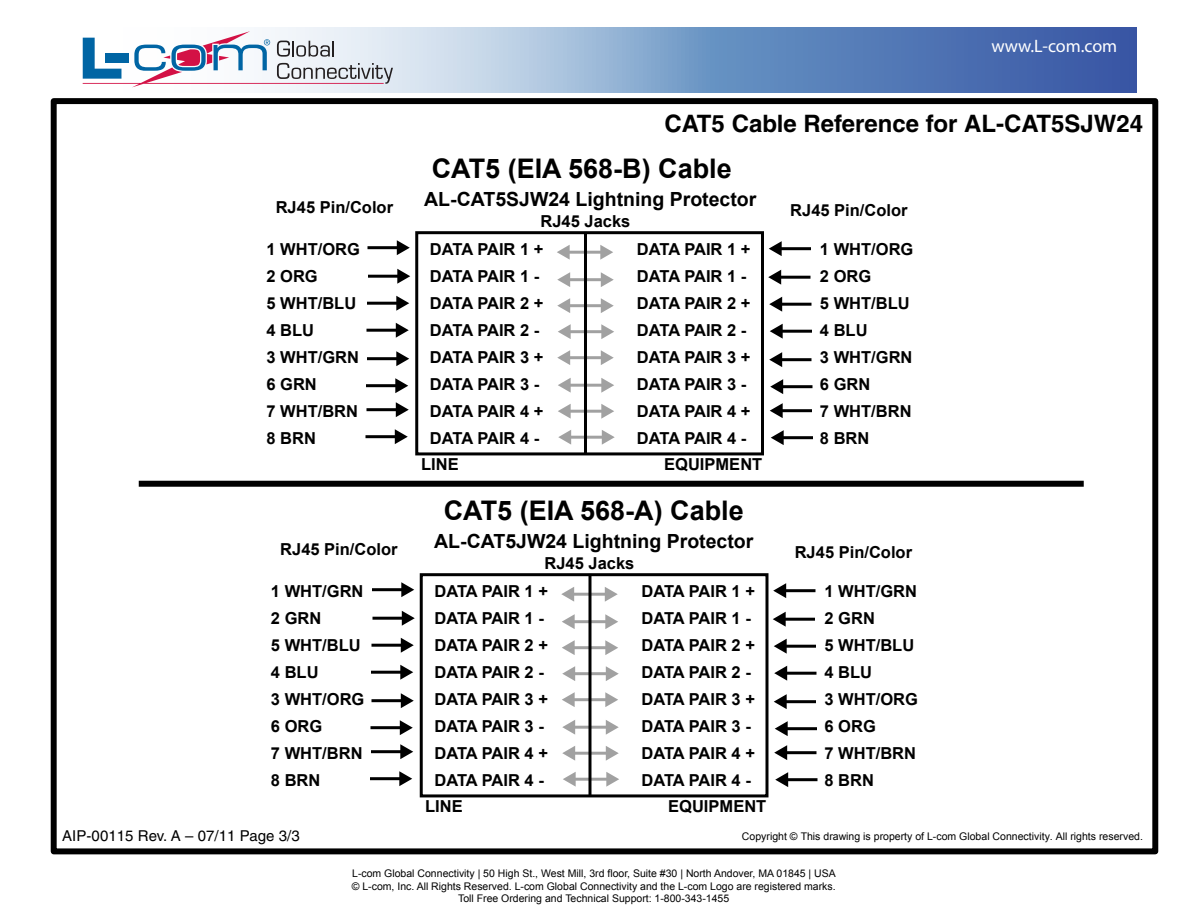
<style>
.page{position:relative;width:1188px;height:918px;background:#fff}
.page>*{position:absolute;margin:0;border:0;box-sizing:border-box;transform-origin:0 0}
.t1{font:700 27px "Arial";color:#000}
.t2{font:700 24px "Helvetica";color:#000}
.t3{font:700 19.5px "Arial";color:#000}
.t4{font:18px "Myriad MM.830.600.";color:#fff}
.t5{font:700 16.5px/27px "Arial";letter-spacing:-.035em;color:#000}
.t6{font:700 16.5px/27px "Arial";color:#000}
.t7{font:15px "Helvetica";letter-spacing:.005em;color:#000}
.t8{font:10.5px/12.6px "Arial";color:#000;text-align:center}
</style>
<div class="page">
<svg style="left:82px;top:28px;width:1055px;height:65px;background:#7d9bc8"></svg>
<svg style="left:83px;top:31px;width:310px;height:56px"></svg>
<div style="left:51px;top:98px;width:1107px;height:756px;border:6px solid #000"></div>
<div style="left:415px;top:231px;width:349px;height:224px;border:3px solid #000"></div>
<hr style="left:584px;top:232px;width:3px;height:222px;background:#000">
<hr style="left:567px;top:251px;width:35px;height:3px;background:#000">
<svg style="left:600px;top:245px;width:13px;height:15px"></svg>
<svg style="left:557px;top:245px;width:13px;height:15px"></svg>
<hr style="left:568px;top:278px;width:35px;height:3px;background:#000">
<svg style="left:601px;top:272px;width:13px;height:15px"></svg>
<svg style="left:557px;top:272px;width:13px;height:15px"></svg>
<hr style="left:568px;top:304px;width:35px;height:3px;background:#000">
<svg style="left:601px;top:298px;width:13px;height:15px"></svg>
<svg style="left:557px;top:298px;width:13px;height:15px"></svg>
<hr style="left:568px;top:330px;width:35px;height:3px;background:#000">
<svg style="left:601px;top:324px;width:13px;height:15px"></svg>
<svg style="left:558px;top:324px;width:13px;height:15px"></svg>
<hr style="left:568px;top:356px;width:35px;height:3px;background:#000">
<svg style="left:601px;top:350px;width:13px;height:15px"></svg>
<svg style="left:557px;top:350px;width:13px;height:15px"></svg>
<hr style="left:568px;top:384px;width:35px;height:3px;background:#000">
<svg style="left:601px;top:378px;width:13px;height:15px"></svg>
<svg style="left:558px;top:378px;width:13px;height:15px"></svg>
<hr style="left:568px;top:410px;width:35px;height:3px;background:#000">
<svg style="left:601px;top:404px;width:13px;height:15px"></svg>
<svg style="left:558px;top:404px;width:13px;height:15px"></svg>
<hr style="left:569px;top:436px;width:35px;height:3px;background:#000">
<svg style="left:602px;top:430px;width:13px;height:15px"></svg>
<svg style="left:558px;top:430px;width:13px;height:15px"></svg>
<hr style="left:367px;top:246px;width:32px;height:3px;background:#000">
<svg style="left:397px;top:240px;width:13px;height:15px"></svg>
<hr style="left:368px;top:275px;width:31px;height:3px;background:#000">
<svg style="left:397px;top:269px;width:13px;height:15px"></svg>
<hr style="left:367px;top:302px;width:31px;height:3px;background:#000">
<svg style="left:396px;top:296px;width:13px;height:15px"></svg>
<hr style="left:366px;top:329px;width:32px;height:3px;background:#000">
<svg style="left:396px;top:323px;width:13px;height:15px"></svg>
<hr style="left:367px;top:357px;width:31px;height:3px;background:#000">
<svg style="left:396px;top:351px;width:13px;height:15px"></svg>
<hr style="left:366px;top:384px;width:31px;height:3px;background:#000">
<svg style="left:395px;top:378px;width:13px;height:15px"></svg>
<hr style="left:366px;top:408px;width:32px;height:3px;background:#000">
<svg style="left:396px;top:402px;width:13px;height:15px"></svg>
<hr style="left:365px;top:435px;width:32px;height:3px;background:#000">
<svg style="left:395px;top:429px;width:13px;height:15px"></svg>
<hr style="left:779px;top:247px;width:32px;height:3px;background:#000">
<svg style="left:769px;top:241px;width:13px;height:15px"></svg>
<hr style="left:779px;top:276px;width:31px;height:3px;background:#000">
<svg style="left:768px;top:270px;width:13px;height:15px"></svg>
<hr style="left:780px;top:303px;width:32px;height:3px;background:#000">
<svg style="left:769px;top:297px;width:13px;height:15px"></svg>
<hr style="left:780px;top:330px;width:32px;height:3px;background:#000">
<svg style="left:770px;top:324px;width:13px;height:15px"></svg>
<hr style="left:780px;top:358px;width:32px;height:3px;background:#000">
<svg style="left:769px;top:352px;width:13px;height:15px"></svg>
<hr style="left:781px;top:385px;width:31px;height:3px;background:#000">
<svg style="left:770px;top:379px;width:13px;height:15px"></svg>
<hr style="left:780px;top:409px;width:32px;height:3px;background:#000">
<svg style="left:770px;top:403px;width:13px;height:15px"></svg>
<hr style="left:781px;top:436px;width:32px;height:3px;background:#000">
<svg style="left:771px;top:430px;width:13px;height:15px"></svg>
<div style="left:420px;top:573px;width:348px;height:224px;border:3px solid #000"></div>
<hr style="left:588px;top:574px;width:3px;height:222px;background:#000">
<hr style="left:572px;top:593px;width:35px;height:3px;background:#000">
<svg style="left:605px;top:587px;width:13px;height:15px"></svg>
<svg style="left:561px;top:587px;width:13px;height:15px"></svg>
<hr style="left:572px;top:620px;width:35px;height:3px;background:#000">
<svg style="left:605px;top:614px;width:13px;height:15px"></svg>
<svg style="left:562px;top:614px;width:13px;height:15px"></svg>
<hr style="left:572px;top:646px;width:35px;height:3px;background:#000">
<svg style="left:605px;top:640px;width:13px;height:15px"></svg>
<svg style="left:562px;top:640px;width:13px;height:15px"></svg>
<hr style="left:573px;top:672px;width:35px;height:3px;background:#000">
<svg style="left:606px;top:666px;width:13px;height:15px"></svg>
<svg style="left:562px;top:666px;width:13px;height:15px"></svg>
<hr style="left:572px;top:698px;width:35px;height:3px;background:#000">
<svg style="left:605px;top:692px;width:13px;height:15px"></svg>
<svg style="left:562px;top:692px;width:13px;height:15px"></svg>
<hr style="left:573px;top:726px;width:35px;height:3px;background:#000">
<svg style="left:606px;top:720px;width:13px;height:15px"></svg>
<svg style="left:562px;top:720px;width:13px;height:15px"></svg>
<hr style="left:573px;top:752px;width:35px;height:3px;background:#000">
<svg style="left:606px;top:746px;width:13px;height:15px"></svg>
<svg style="left:562px;top:746px;width:13px;height:15px"></svg>
<hr style="left:573px;top:778px;width:35px;height:3px;background:#000">
<svg style="left:606px;top:772px;width:13px;height:15px"></svg>
<svg style="left:563px;top:772px;width:13px;height:15px"></svg>
<hr style="left:372px;top:588px;width:31px;height:3px;background:#000">
<svg style="left:401px;top:582px;width:13px;height:15px"></svg>
<hr style="left:372px;top:617px;width:32px;height:3px;background:#000">
<svg style="left:402px;top:611px;width:13px;height:15px"></svg>
<hr style="left:371px;top:644px;width:32px;height:3px;background:#000">
<svg style="left:401px;top:638px;width:13px;height:15px"></svg>
<hr style="left:371px;top:671px;width:31px;height:3px;background:#000">
<svg style="left:400px;top:665px;width:13px;height:15px"></svg>
<hr style="left:371px;top:699px;width:32px;height:3px;background:#000">
<svg style="left:401px;top:693px;width:13px;height:15px"></svg>
<hr style="left:370px;top:726px;width:32px;height:3px;background:#000">
<svg style="left:400px;top:720px;width:13px;height:15px"></svg>
<hr style="left:371px;top:750px;width:31px;height:3px;background:#000">
<svg style="left:400px;top:744px;width:13px;height:15px"></svg>
<hr style="left:370px;top:777px;width:31px;height:3px;background:#000">
<svg style="left:399px;top:771px;width:13px;height:15px"></svg>
<hr style="left:784px;top:589px;width:31px;height:3px;background:#000">
<svg style="left:773px;top:583px;width:13px;height:15px"></svg>
<hr style="left:783px;top:618px;width:32px;height:3px;background:#000">
<svg style="left:773px;top:612px;width:13px;height:15px"></svg>
<hr style="left:784px;top:645px;width:32px;height:3px;background:#000">
<svg style="left:774px;top:639px;width:13px;height:15px"></svg>
<hr style="left:785px;top:672px;width:31px;height:3px;background:#000">
<svg style="left:774px;top:666px;width:13px;height:15px"></svg>
<hr style="left:784px;top:700px;width:32px;height:3px;background:#000">
<svg style="left:774px;top:694px;width:13px;height:15px"></svg>
<hr style="left:785px;top:727px;width:32px;height:3px;background:#000">
<svg style="left:775px;top:721px;width:13px;height:15px"></svg>
<hr style="left:785px;top:751px;width:31px;height:3px;background:#000">
<svg style="left:774px;top:745px;width:13px;height:15px"></svg>
<hr style="left:786px;top:778px;width:31px;height:3px;background:#000">
<svg style="left:775px;top:772px;width:13px;height:15px"></svg>
<div style="left:139px;top:481px;width:945px;height:6px;background:#000"></div>
<p class="t4" style="left:992px;top:35px;width:127px">www.L-com.com</p>
<h2 class="t2" style="left:664px;top:108px;width:480px">CAT5 Cable Reference for AL-CAT5SJW24</h2>
<h1 class="t1" style="left:432px;top:150px;width:302px">CAT5 (EIA 568-B) Cable</h1>
<p class="t3" style="left:424px;top:187px;width:334px">AL-CAT5SJW24 Lightning Protector</p>
<p class="t6" style="left:276px;top:194px;width:119px">RJ45 Pin/Color</p>
<p class="t6" style="left:790px;top:197px;width:119px">RJ45 Pin/Color</p>
<p class="t6" style="left:540px;top:208px;width:91px">RJ45 Jacks</p>
<p class="t6" style="left:266px;top:236px;width:95px">1 WHT/ORG<br>2 ORG<br>5 WHT/BLU<br>4 BLU<br>3 WHT/GRN<br>6 GRN<br>7 WHT/BRN<br>8 BRN</p>
<p class="t5" style="left:430px;top:236px;width:115px">DATA PAIR 1 +<br>DATA PAIR 1 -<br>DATA PAIR 2 +<br>DATA PAIR 2 -<br>DATA PAIR 3 +<br>DATA PAIR 3 -<br>DATA PAIR 4 +<br>DATA PAIR 4 -</p>
<p class="t5" style="left:637px;top:236px;width:115px">DATA PAIR 1 +<br>DATA PAIR 1 -<br>DATA PAIR 2 +<br>DATA PAIR 2 -<br>DATA PAIR 3 +<br>DATA PAIR 3 -<br>DATA PAIR 4 +<br>DATA PAIR 4 -</p>
<p class="t6" style="left:421px;top:451px;width:39px">LINE</p>
<p class="t6" style="left:664px;top:452px;width:100px">EQUIPMENT</p>
<h1 class="t1" style="left:444px;top:492px;width:302px">CAT5 (EIA 568-A) Cable</h1>
<p class="t6" style="left:820px;top:236px;width:95px">1 WHT/ORG<br>2 ORG<br>5 WHT/BLU<br>4 BLU<br>3 WHT/GRN<br>6 GRN<br>7 WHT/BRN<br>8 BRN</p>
<p class="t3" style="left:434px;top:529px;width:321px">AL-CAT5JW24 Lightning Protector</p>
<p class="t6" style="left:544px;top:550px;width:91px">RJ45 Jacks</p>
<p class="t6" style="left:280px;top:536px;width:119px">RJ45 Pin/Color</p>
<p class="t6" style="left:795px;top:539px;width:119px">RJ45 Pin/Color</p>
<p class="t6" style="left:271px;top:578px;width:95px">1 WHT/GRN<br>2 GRN<br>5 WHT/BLU<br>4 BLU<br>3 WHT/ORG<br>6 ORG<br>7 WHT/BRN<br>8 BRN</p>
<p class="t7" style="left:62px;top:827px;width:239px">AIP-00115 Rev. A – 07/11 Page 3/3</p>
<p class="t5" style="left:434px;top:578px;width:115px">DATA PAIR 1 +<br>DATA PAIR 1 -<br>DATA PAIR 2 +<br>DATA PAIR 2 -<br>DATA PAIR 3 +<br>DATA PAIR 3 -<br>DATA PAIR 4 +<br>DATA PAIR 4 -</p>
<p class="t5" style="left:641px;top:578px;width:115px">DATA PAIR 1 +<br>DATA PAIR 1 -<br>DATA PAIR 2 +<br>DATA PAIR 2 -<br>DATA PAIR 3 +<br>DATA PAIR 3 -<br>DATA PAIR 4 +<br>DATA PAIR 4 -</p>
<p class="t6" style="left:425px;top:793px;width:39px">LINE</p>
<p class="t6" style="left:668px;top:794px;width:100px">EQUIPMENT</p>
<p class="t6" style="left:824px;top:578px;width:95px">1 WHT/GRN<br>2 GRN<br>5 WHT/BLU<br>4 BLU<br>3 WHT/ORG<br>6 ORG<br>7 WHT/BRN<br>8 BRN</p>
<p class="t8" style="left:742px;top:830px;width:403px">Copyright © This drawing is property of L-com Global Connectivity. All rights reserved.</p>
<p class="t8" style="left:352px;top:867px;width:486px">L-com Global Connectivity | 50 High St., West Mill, 3rd floor, Suite #30 | North Andover, MA 01845 | USA © L-com, Inc. All Rights Reserved. L-com Global Connectivity and the L-com Logo are registered marks.<br>Toll Free Ordering and Technical Support: 1-800-343-1455</p>
</div>
